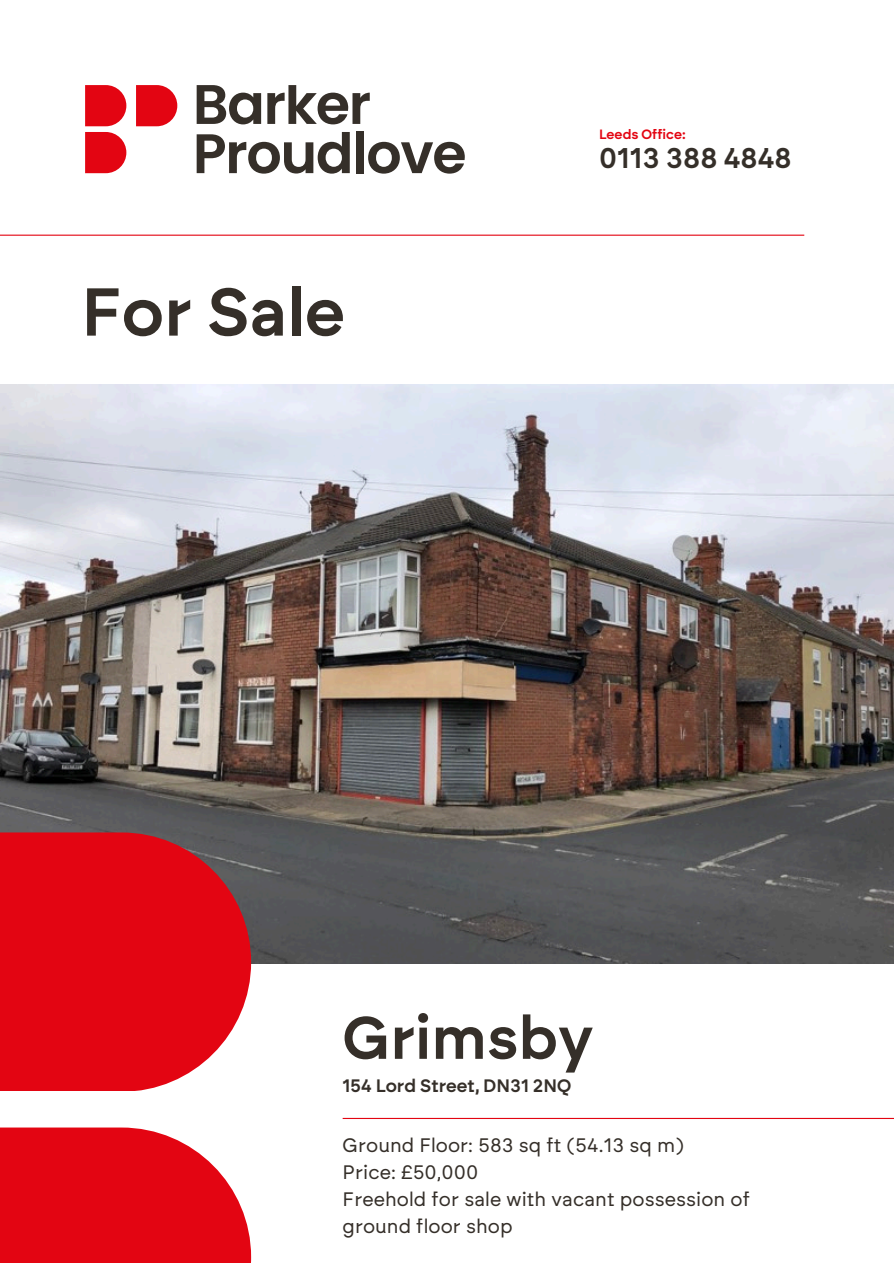
<style>
.page{position:relative;width:894px;height:1264px;background:#fff}
.page>*{position:absolute;margin:0;border:0;box-sizing:border-box;transform-origin:0 0}
.t1{font:600 67.5px "Brockmann";color:#352f29}
.t2{font:600 60px "Brockmann";color:#352f29}
.t3{font:600 28.5px "Brockmann";color:#352f29}
.t4{font:19.5px/27px "Brockmann";color:#352f29}
.t5{font:600 18px "Brockmann";color:#352f29}
.t6{font:600 13.5px "Brockmann";color:#e30512}
</style>
<div class="page">
<img style="left:0;top:385px;width:893px;height:578px">
<svg style="left:0;top:832px;width:251px;height:259px;background:#dc1723"></svg>
<svg style="left:0;top:1127px;width:251px;height:136px;background:#e6202b"></svg>
<hr style="left:342px;top:1117px;width:551px;height:1px;background:#e30512">
<svg style="left:85px;top:132px;width:41px;height:41px;background:#e51e2a"></svg>
<svg style="left:85px;top:85px;width:41px;height:41px;background:#e51e2a"></svg>
<svg style="left:136px;top:85px;width:41px;height:41px;background:#e51e2a"></svg>
<svg style="left:196px;top:85px;width:65px;height:39px"></svg>
<svg style="left:267px;top:85px;width:102px;height:39px"></svg>
<svg style="left:196px;top:132px;width:153px;height:42px"></svg>
<div style="left:356px;top:132px;width:7px;height:41px;background:#352f29"></div>
<svg style="left:368px;top:142px;width:96px;height:32px"></svg>
<hr style="left:0;top:235px;width:804px;height:1px;background:#e30512">
<h1 class="t1" style="left:81px;top:271px;width:265px">For Sale</h1>
<p class="t6" style="left:599px;top:126px;width:88px">Leeds Office:</p>
<p class="t3" style="left:599px;top:141px;width:194px">0113 388 4848</p>
<p class="t2" style="left:342px;top:1001px;width:252px">Grimsby</p>
<p class="t5" style="left:342px;top:1074px;width:230px">154 Lord Street, DN31 2NQ</p>
<h2 class="t4" style="left:342px;top:1131px;width:342px">Ground Floor: 583 sq ft (54.13 sq m)</h2>
<h4 class="t4" style="left:342px;top:1158px;width:137px">Price: £50,000</h4>
<p class="t4" style="left:342px;top:1185px;width:409px">Freehold for sale with vacant possession of ground floor shop</p>
</div>
